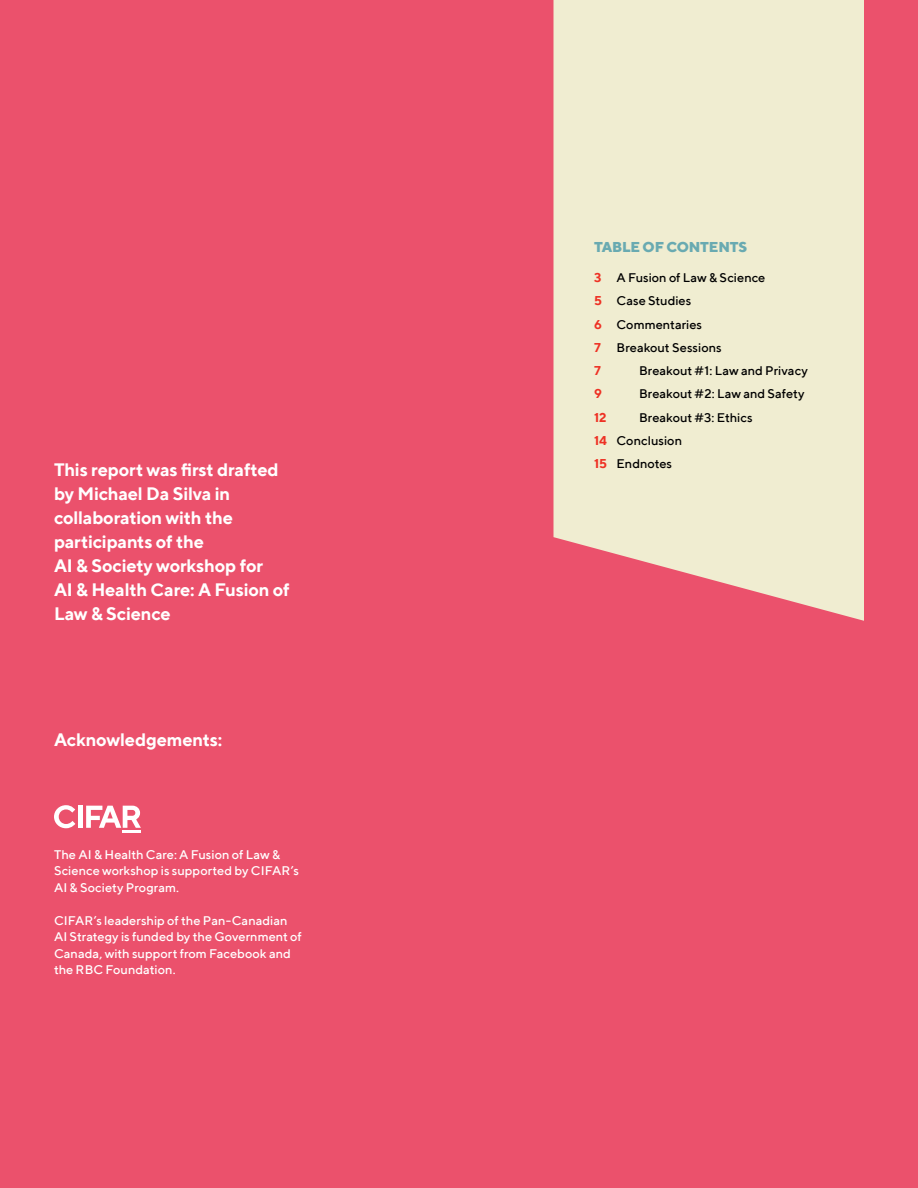
<style>
.page{position:relative;width:918px;height:1188px;background:#eb516c}
.page>*{position:absolute;margin:0;border:0;box-sizing:border-box;transform-origin:0 0}
.P_Intro{font:700 18px/24px "TT Norms";letter-spacing:-.01em;color:#fff}
.h1_ToC_heading{font:800 14.25px "TT Norms";letter-spacing:-.015em;color:#69aab1}
.P_text{font:500 12.75px/16.5px "TT Norms";color:#fff}
.t1{font:500 12.75px "TT Norms";color:#000}
.t2{font:700 12.75px "TT Norms";color:#ee3124}
.s1{font-weight:700;color:#ee3124}
</style>
<div class="page">
<svg style="left:54px;top:805px;width:21px;height:23px"></svg>
<div style="left:78px;top:806px;width:5px;height:22px;background:#fff"></div>
<svg style="left:86px;top:806px;width:55px;height:27px"></svg>
<div style="left:554px;top:0;width:310px;height:621px;background:#f0edd1"></div>
<p class="P_Intro" style="left:54px;top:458px;width:237px">This report was first drafted by Michael Da Silva in collaboration with the participants of the<br>AI &amp; Society workshop for<br>AI &amp; Health Care: A Fusion of<br>Law &amp; Science</p>
<p class="P_Intro" style="left:54px;top:728px;width:170px">Acknowledgements:</p>
<p class="P_text" style="left:54px;top:846px;width:246px">The AI &amp; Health Care: A Fusion of Law &amp;<br>Science workshop is supported by CIFAR’s<br>AI &amp; Society Program.</p>
<p class="P_text" style="left:54px;top:912px;width:249px">CIFAR’s leadership of the Pan-Canadian AI Strategy is funded by the Government of Canada, with support from Facebook and the RBC Foundation.</p>
<p class="h1_ToC_heading" style="left:594px;top:238px;width:155px">TABLE OF CONTENTS</p>
<p class="t1" style="left:594px;top:270px;width:173px"><span class="s1">3</span> A Fusion of Law &amp; Science</p>
<p class="t1" style="left:594px;top:293px;width:99px"><span class="s1">5</span> Case Studies</p>
<p class="t1" style="left:594px;top:316px;width:110px"><span class="s1">6</span> Commentaries</p>
<p class="t1" style="left:594px;top:339px;width:129px"><span class="s1">7</span> Breakout Sessions</p>
<p class="t2" style="left:594px;top:363px;width:8px">7</p>
<p class="t1" style="left:639px;top:363px;width:170px">Breakout #1: Law and Privacy</p>
<p class="t2" style="left:594px;top:386px;width:9px">9</p>
<p class="t1" style="left:639px;top:386px;width:167px">Breakout #2: Law and Safety</p>
<p class="t2" style="left:594px;top:409px;width:14px">12</p>
<p class="t1" style="left:639px;top:409px;width:115px">Breakout #3: Ethics</p>
<p class="t1" style="left:594px;top:432px;width:90px"><span class="s1">14</span> Conclusion</p>
<p class="t1" style="left:594px;top:456px;width:80px"><span class="s1">15</span> Endnotes</p>
</div>
